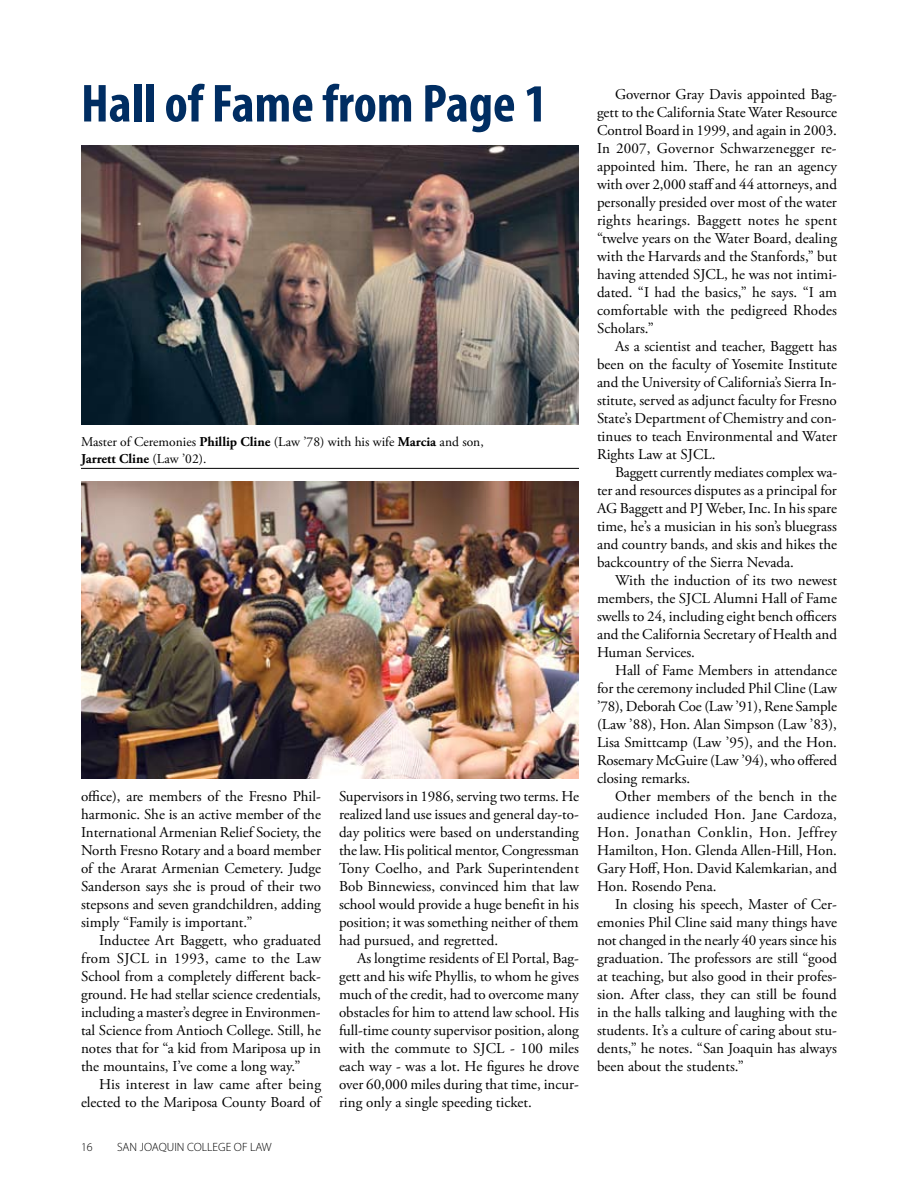
<style>
.page{position:relative;width:918px;height:1188px;background:#fff}
.page>*{position:absolute;margin:0;border:0;box-sizing:border-box;transform-origin:0 0}
.t1{font:700 condensed 54px "Myriad Pro";color:#002d62}
.t2{font:15px/18px "Adobe Garamond Pro";color:#000;text-align:justify}
.t3{font:13.5px/16.5px "Adobe Garamond Pro";color:#000}
.t4{font:300 12px "Myriad Pro";color:#000}
.s1{font-weight:700}
</style>
<div class="page">
<img style="left:81px;top:482px;width:498px;height:296px">
<img style="left:81px;top:146px;width:498px;height:278px">
<hr style="left:81px;top:468px;width:498px;height:1px;background:#000">
<h1 class="t1" style="left:81px;top:70px;width:468px">Hall of Fame from Page 1</h1>
<p class="t2" style="left:597px;top:86px;width:242px;text-indent:18px">Governor Gray Davis appointed Bag&shy;gett to the California State Water Resource Control Board in 1999, and again in 2003.<br>In 2007, Governor Schwarzenegger re&shy;appointed him. There, he ran an agency with over 2,000 staff and 44 attorneys, and personally presided over most of the water rights hearings. Baggett notes he spent “twelve years on the Water Board, dealing with the Harvards and the Stanfords,” but having attended SJCL, he was not intimi&shy;dated. “I had the basics,” he says. “I am comfortable with the pedigreed Rhodes Scholars.”</p>
<p class="t2" style="left:597px;top:338px;width:241px;text-indent:18px">As a scientist and teacher, Baggett has been on the faculty of Yosemite Institute and the University of California’s Sierra In&shy;stitute, served as adjunct faculty for Fresno State’s Department of Chemistry and con&shy;tinues to teach Environmental and Water Rights Law at SJCL.</p>
<p class="t2" style="left:597px;top:464px;width:242px;text-indent:18px">Baggett currently mediates complex wa&shy;ter and resources disputes as a principal for AG Baggett and PJ Weber, Inc. In his spare time, he’s a musician in his son’s bluegrass and country bands, and skis and hikes the backcountry of the Sierra Nevada.</p>
<p class="t2" style="left:597px;top:572px;width:242px;text-indent:18px">With the induction of its two newest members, the SJCL Alumni Hall of Fame swells to 24, including eight bench officers and the California Secretary of Health and Human Services.</p>
<p class="t2" style="left:597px;top:662px;width:242px;text-indent:18px">Hall of Fame Members in attendance for the ceremony included Phil Cline (Law ’78), Deborah Coe (Law ’91), Rene Sample (Law ’88), Hon. Alan Simpson (Law ’83), Lisa Smittcamp (Law ’95), and the Hon.<br>Rosemary McGuire (Law ’94), who offered closing remarks.</p>
<p class="t2" style="left:597px;top:788px;width:242px;text-indent:18px">Other members of the bench in the audience included Hon. Jane Cardoza, Hon. Jonathan Conklin, Hon. Jeffrey Hamilton, Hon. Glenda Allen-Hill, Hon.<br>Gary Hoff, Hon. David Kalemkarian, and Hon. Rosendo Pena.</p>
<p class="t2" style="left:597px;top:896px;width:242px;text-indent:18px">In closing his speech, Master of Cer&shy;emonies Phil Cline said many things have not changed in the nearly 40 years since his graduation. The professors are still “good at teaching, but also good in their profes&shy;sion. After class, they can still be found in the halls talking and laughing with the students. It’s a culture of caring about stu&shy;dents,” he notes. “San Joaquin has always been about the students.”</p>
<p class="t3" style="left:81px;top:434px;width:404px">Master of Ceremonies <span class="s1">Phillip Cline</span> (Law ’78) with his wife <span class="s1">Marcia</span> and son,<br><span class="s1">Jarrett Cline</span> (Law ’02).</p>
<p class="t2" style="left:81px;top:788px;width:242px">office), are members of the Fresno Phil&shy;harmonic. She is an active member of the International Armenian Relief Society, the North Fresno Rotary and a board member of the Ararat Armenian Cemetery. Judge Sanderson says she is proud of their two stepsons and seven grandchildren, adding simply “Family is important.”</p>
<p class="t2" style="left:81px;top:932px;width:242px;text-indent:18px">Inductee Art Baggett, who graduated from SJCL in 1993, came to the Law School from a completely different back&shy;ground. He had stellar science credentials, including a master’s degree in Environmen&shy;tal Science from Antioch College. Still, he notes that for “a kid from Mariposa up in the mountains, I’ve come a long way.”</p>
<p class="t2" style="left:81px;top:1076px;width:242px;text-align:right">His interest in law came after being elected to the Mariposa County Board of</p>
<p class="t2" style="left:339px;top:788px;width:242px">Supervisors in 1986, serving two terms. He realized land use issues and general day-to&shy;day politics were based on understanding the law. His political mentor, Congressman Tony Coelho, and Park Superintendent Bob Binnewiess, convinced him that law school would provide a huge benefit in his position; it was something neither of them had pursued, and regretted.</p>
<p class="t2" style="left:339px;top:950px;width:242px;text-indent:18px">As longtime residents of El Portal, Bag&shy;gett and his wife Phyllis, to whom he gives much of the credit, had to overcome many obstacles for him to attend law school. His full-time county supervisor position, along with the commute to SJCL - 100 miles each way - was a lot. He figures he drove over 60,000 miles during that time, incur&shy;ring only a single speeding ticket.</p>
<p class="t4" style="left:81px;top:1141px;width:13px">16</p>
<p class="t4" style="left:117px;top:1141px;width:156px">SAN JOAQUIN COLLEGE OF LAW</p>
</div>
